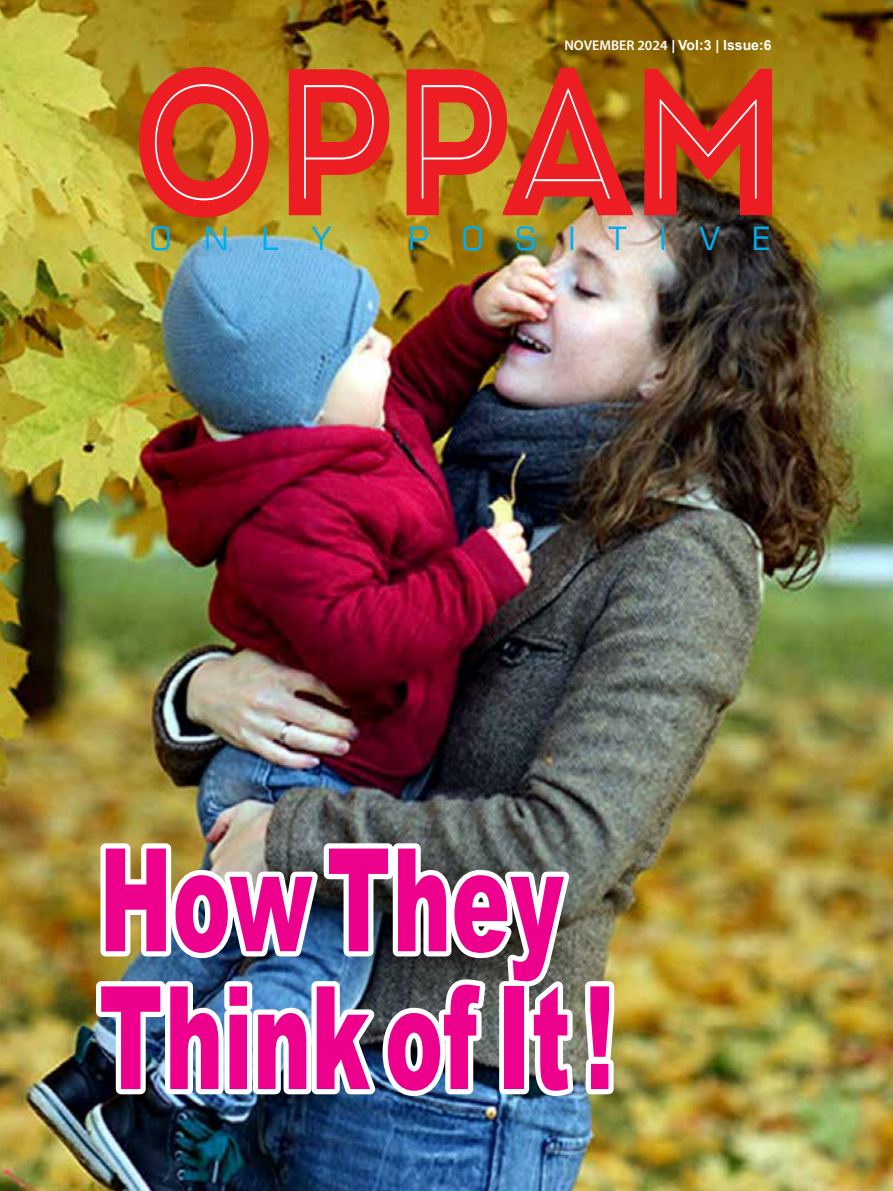
<style>
.page{position:relative;width:893px;height:1191px;background:#fff}
.page>*{position:absolute;margin:0;border:0;box-sizing:border-box;transform-origin:0 0}
.t1{font:208.42px "Intro Demo Black Inline CAPS";color:#ed1d24;scale:.85 1}
.t2{font:900 143.33px/137.7px "Arial";color:#ec008c;scale:.61 1}
.t3{font:31.15px "Eurostile";letter-spacing:1.06em;color:#00aeef}
.t4{font:700 14px "Arial";color:#fff}
.s1{font-family:"Myriad Pro";font-weight:600}
</style>
<div class="page">
<img style="left:0;top:0;width:893px;height:1191px">
<div style="left:146px;top:74px;width:118px;height:136px;border:20px solid #fff;border-radius:50%"></div>
<svg style="left:653px;top:80px;width:109px;height:125px"></svg>
<svg style="left:516px;top:76px;width:101px;height:127px"></svg>
<svg style="left:300px;top:78px;width:82px;height:90px"></svg>
<svg style="left:419px;top:78px;width:82px;height:90px"></svg>
<div style="left:297px;top:80px;width:13px;height:123px;background:#fff"></div>
<div style="left:416px;top:80px;width:13px;height:123px;background:#fff"></div>
<img style="left:91px;top:838px;width:528px;height:266px">
<p class="t4" style="left:564px;top:35px;width:209px"><span class="s1">NOVEMBER 2024</span> | Vol:3 | Issue:6</p>
<h1 class="t1" style="left:132px;top:9px;width:769px">OPPAM</h1>
<h3 class="t3" style="left:150px;top:220px;width:183px">ONLY</h3>
<h3 class="t3" style="left:408px;top:220px;width:363px">POSITIVE</h3>
<h2 class="t2" style="left:99px;top:826px;width:846px">How They<br>Think of It !</h2>
</div>
